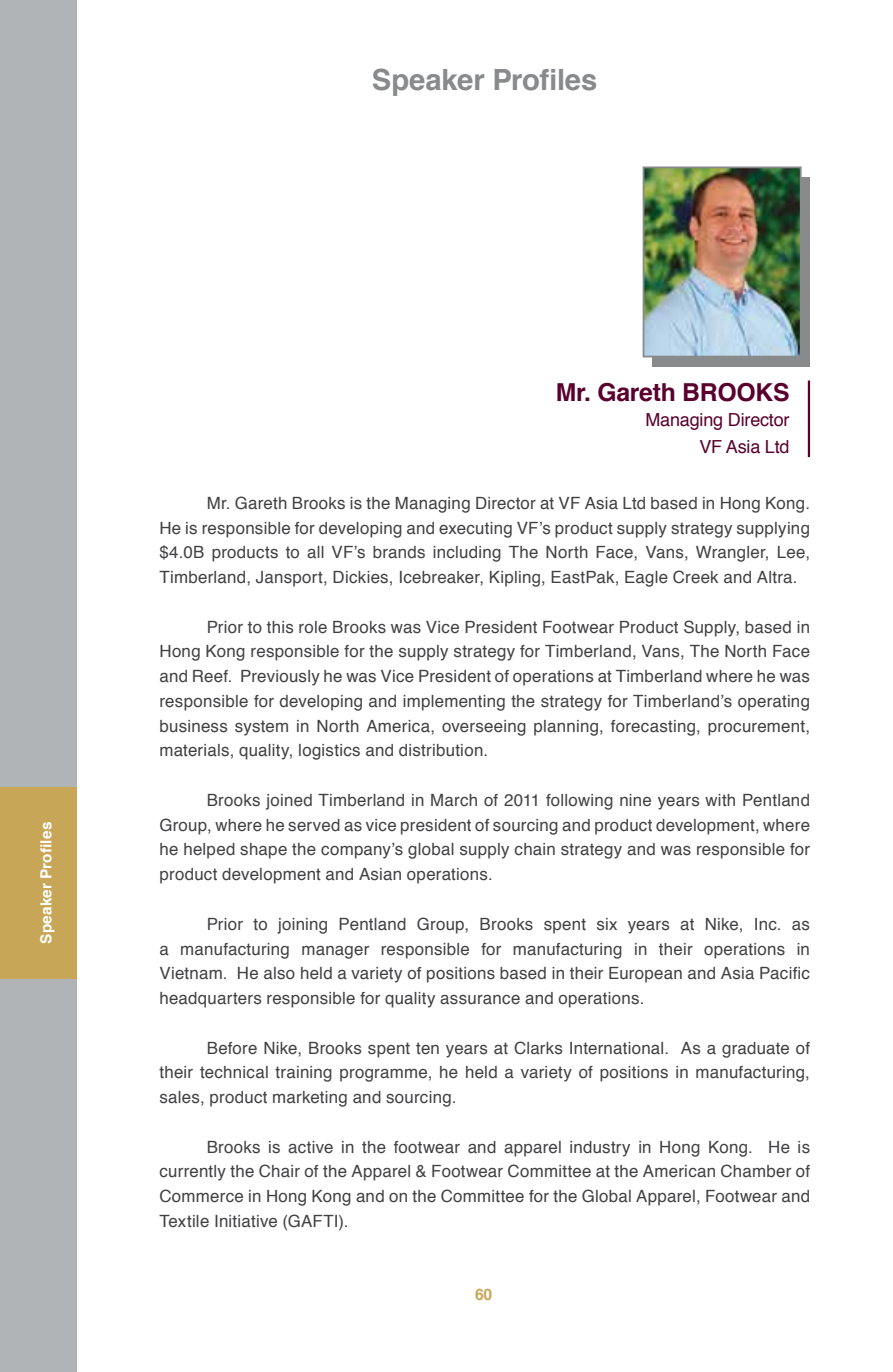
<style>
.page{position:relative;width:893px;height:1372px;background:#fff}
.page>*{position:absolute;margin:0;border:0;box-sizing:border-box;transform-origin:0 0}
.t1{font:700 29.25px "Helvetica";letter-spacing:-.01em;color:#888a8c}
.t2{font:700 24.75px "Helvetica";letter-spacing:-.01em;color:#5a002e}
.t3{font:18px/27px "Helvetica";letter-spacing:-.01em;color:#5a002e;text-align:right}
.t4{font:16.88px/24.8px "Helvetica";letter-spacing:.015em;color:#414042;text-align:justify}
.t5{font:700 15.75px "Helvetica";color:#c7a757}
.t6{font:700 15.3px "Helvetica";letter-spacing:.015em;color:#fff}
</style>
<div class="page">
<div style="left:0;top:957px;width:77px;height:414px;background:#b1b4b6"></div>
<div style="left:0;top:0;width:77px;height:880px;background:#b1b4b6"></div>
<div style="left:0;top:787px;width:77px;height:191px;background:#c7a757"></div>
<div style="left:653px;top:177px;width:157px;height:189px;background:#888a8c"></div>
<img style="left:646px;top:169px;width:153px;height:185px">
<div style="left:643px;top:166px;width:159px;height:191px;border:2px solid #888a8c"></div>
<hr style="left:808px;top:380px;width:2px;height:77px;background:#5a002e">
<h1 class="t1" style="left:372px;top:56px;width:227px">Speaker Profiles</h1>
<p class="t6" style="left:34px;top:943px;width:124px;rotate:-90deg">Speaker Profiles</p>
<h2 class="t2" style="left:556px;top:373px;width:235px">Mr. Gareth BROOKS</h2>
<p class="t3" style="left:645px;top:407px;width:146px">Managing Director<br>VF Asia Ltd</p>
<p class="t4" style="left:159px;top:491px;width:652px;text-indent:47px">Mr. Gareth Brooks is the Managing Director at VF Asia Ltd based in Hong Kong.<br>He is responsible for developing and executing VF’s product supply strategy supplying $4.0B products to all VF’s brands including The North Face, Vans, Wrangler, Lee, Timberland, Jansport, Dickies, Icebreaker, Kipling, EastPak, Eagle Creek and Altra.</p>
<p class="t4" style="left:159px;top:614px;width:652px;text-indent:47px">Prior to this role Brooks was Vice President Footwear Product Supply, based in Hong Kong responsible for the supply strategy for Timberland, Vans, The North Face and Reef. Previously he was Vice President of operations at Timberland where he was responsible for developing and implementing the strategy for Timberland’s operating business system in North America, overseeing planning, forecasting, procurement, materials, quality, logistics and distribution.</p>
<p class="t4" style="left:159px;top:788px;width:652px;text-indent:47px">Brooks joined Timberland in March of 2011 following nine years with Pentland Group, where he served as vice president of sourcing and product development, where he helped shape the company’s global supply chain strategy and was responsible for product development and Asian operations.</p>
<p class="t4" style="left:159px;top:911px;width:652px;text-indent:47px">Prior to joining Pentland Group, Brooks spent six years at Nike, Inc. as a manufacturing manager responsible for manufacturing in their operations in Vietnam. He also held a variety of positions based in their European and Asia Pacific headquarters responsible for quality assurance and operations.</p>
<p class="t4" style="left:159px;top:1035px;width:652px;text-indent:47px">Before Nike, Brooks spent ten years at Clarks International. As a graduate of their technical training programme, he held a variety of positions in manufacturing, sales, product marketing and sourcing.</p>
<p class="t4" style="left:159px;top:1134px;width:652px;text-indent:47px">Brooks is active in the footwear and apparel industry in Hong Kong. He is currently the Chair of the Apparel &amp; Footwear Committee at the American Chamber of Commerce in Hong Kong and on the Committee for the Global Apparel, Footwear and Textile Initiative (GAFTI).</p>
<p class="t5" style="left:475px;top:1281px;width:19px">60</p>
</div>
